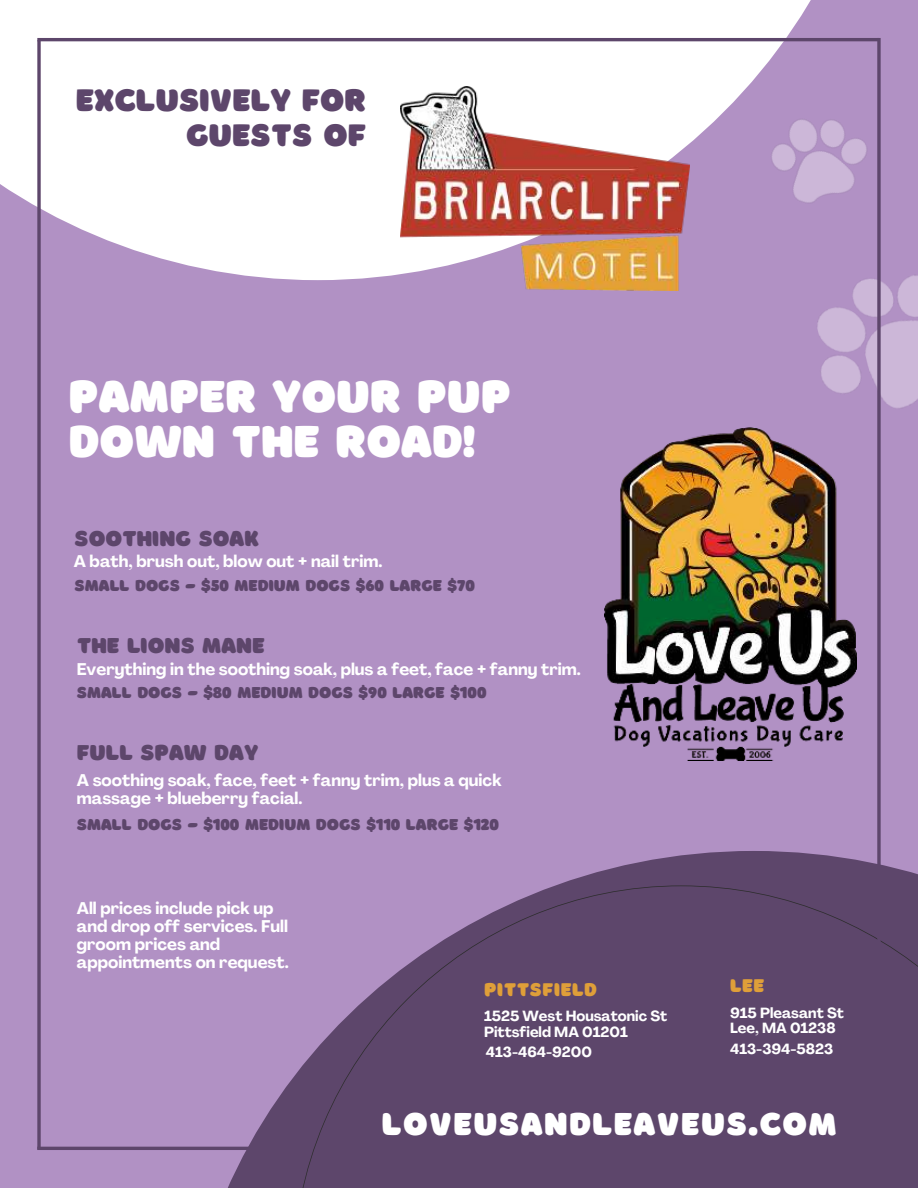
<style>
.page{position:relative;width:918px;height:1188px;background:#b191c4}
.page>*{position:absolute;margin:0;border:0;box-sizing:border-box;transform-origin:0 0}
.t1{font:46.65px/45.8px "Borsok";color:#fff}
.t2{font:33px "Borsok";letter-spacing:.04em;color:#fff}
.t3{font:32.4px/34.7px "Borsok";color:#5d466b;text-align:right}
.t4{font:22.5px "Borsok";color:#5d466b}
.t5{font:19.2px "Borsok";letter-spacing:.03em;color:#df9f39}
.t6{font:700 16.65px/18px "Agrandir";color:#fff}
.t7{font:16.5px "Borsok";color:#5d466b}
.t8{font:700 14.55px/15.6px "Agrandir";color:#fff}
</style>
<div class="page">
<hr style="left:37px;top:1147px;width:854px;height:3px;background:#5d466b">
<svg style="left:180px;top:851px;width:738px;height:337px"></svg>
<svg style="left:293px;top:885px;width:625px;height:303px;background:#654d74"></svg>
<img style="left:605px;top:427px;width:252px;height:333px">
<svg style="left:0;top:0;width:877px;height:280px;fill:#fff"></svg>
<img style="left:794px;top:252px;width:124px;height:179px">
<img style="left:754px;top:95px;width:123px;height:129px">
<hr style="left:37px;top:38px;width:842px;height:3px;background:#5d466b">
<svg style="left:37px;top:40px;width:4px;height:1110px;background:#6b5379"></svg>
<svg style="left:877px;top:38px;width:4px;height:1113px;background:#664e75"></svg>
<img style="left:400px;top:87px;width:290px;height:203px">
<h3 class="t3" style="left:76px;top:81px;width:292px">EXCLUSIVELY FOR<br>GUESTS OF</h3>
<h1 class="t1" style="left:69px;top:370px;width:444px">PAMPER YOUR PUP<br>DOWN THE ROAD!</h1>
<h3 class="t4" style="left:75px;top:522px;width:186px">SOOTHING SOAK</h3>
<p class="t7" style="left:75px;top:573px;width:402px">SMALL DOGS - $50 MEDIUM DOGS $60 LARGE $70</p>
<p class="t6" style="left:74px;top:553px;width:310px">A bath, brush out, blow out + nail trim.</p>
<h3 class="t4" style="left:77px;top:630px;width:190px">THE LIONS MANE</h3>
<p class="t7" style="left:77px;top:681px;width:411px">SMALL DOGS - $80 MEDIUM DOGS $90 LARGE $100</p>
<p class="t6" style="left:77px;top:660px;width:506px">Everything in the soothing soak, plus a feet, face + fanny trim.</p>
<h3 class="t4" style="left:77px;top:737px;width:183px">FULL SPAW DAY</h3>
<p class="t6" style="left:77px;top:771px;width:426px">A soothing soak, face, feet + fanny trim, plus a quick massage + blueberry facial.</p>
<p class="t7" style="left:77px;top:813px;width:424px">SMALL DOGS - $100 MEDIUM DOGS $110 LARGE $120</p>
<p class="t6" style="left:77px;top:899px;width:213px">All prices include pick up and drop off services. Full groom prices and appointments on request.</p>
<p class="t5" style="left:484px;top:976px;width:114px">PITTSFIELD</p>
<p class="t8" style="left:484px;top:1009px;width:185px">1525 West Housatonic St<br>Pittsfield MA 01201</p>
<p class="t8" style="left:486px;top:1045px;width:108px">413-464-9200</p>
<p class="t5" style="left:730px;top:972px;width:36px">LEE</p>
<p class="t8" style="left:730px;top:1005px;width:115px">915 Pleasant St<br>Lee, MA 01238</p>
<p class="t8" style="left:730px;top:1041px;width:105px">413-394-5823</p>
<h2 class="t2" style="left:382px;top:1101px;width:456px">LOVEUSANDLEAVEUS.COM</h2>
</div>
